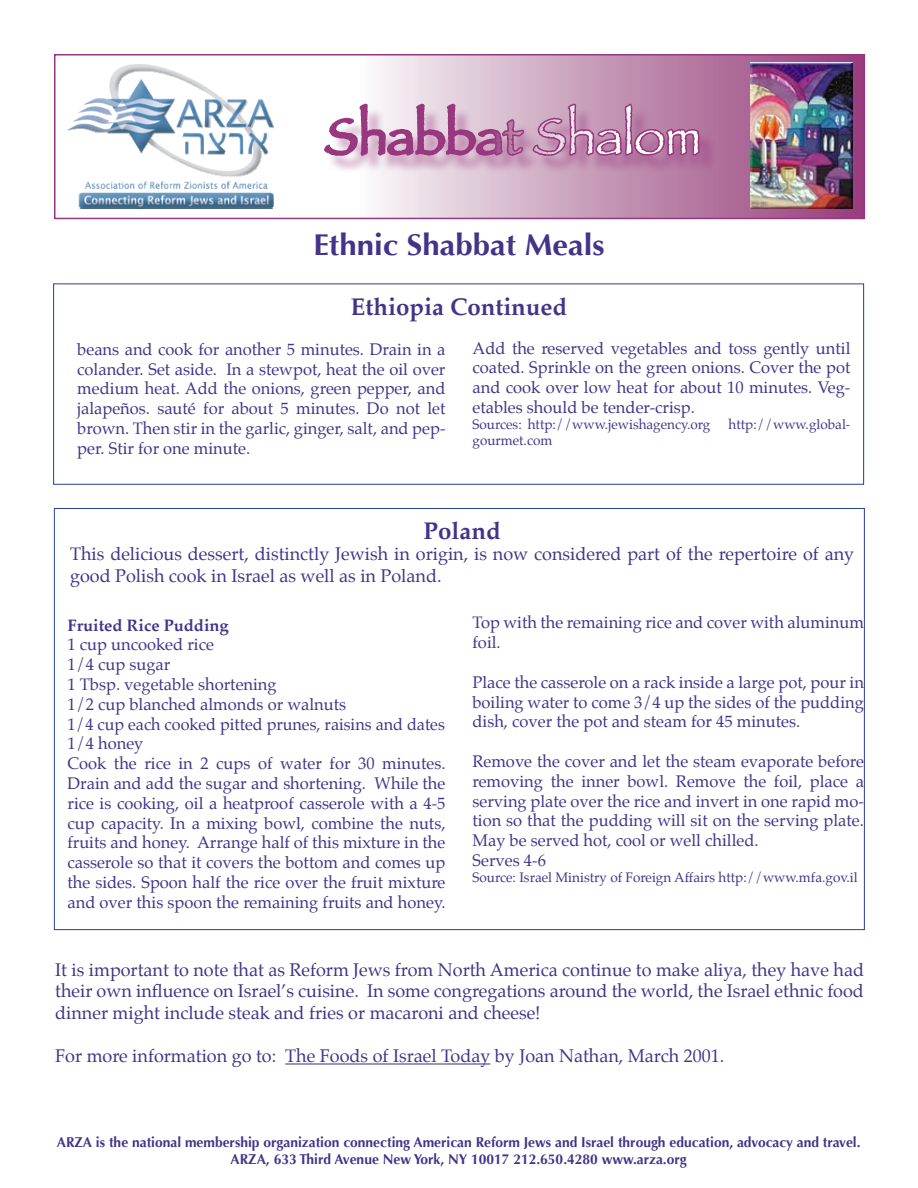
<style>
.page{position:relative;width:918px;height:1188px;background:#fff}
.page>*{position:absolute;margin:0;border:0;box-sizing:border-box;transform-origin:0 0}
.t1{font:51px "Papyrus";color:#fff}
.t2{font:700 30px "Optima";color:#443389;scale:1.04 1}
.t3{font:700 24px "Palatino";color:#443389}
.t4{font:18px/21.6px "Palatino";color:#443389;text-align:justify}
.t5{font:16.5px/19.8px "Palatino";color:#443389}
.t6{font:700 16.5px "Palatino";color:#443389}
.t7{font:700 14.25px/17.1px "Optima";color:#443389;text-align:center}
.t8{font:13.5px "Palatino";color:#443389}
</style>
<div class="page">
<hr style="left:285px;top:1063px;width:205px;height:2px;background:#443389">
<div style="left:53px;top:284px;width:811px;height:201px;border:1px solid #25408f"></div>
<svg style="left:79px;top:57px;width:783px;height:159px"></svg>
<div style="left:54px;top:54px;width:811px;height:165px;border:2px solid #97377d"></div>
<div style="left:749px;top:62px;width:105px;height:147px;background:#97377d;opacity:.75"></div>
<div style="left:67px;top:64px;width:207px;height:144px;background:#fff;opacity:.25"></div>
<div style="left:67px;top:68px;width:207px;height:140px;background:#000;opacity:.25"></div>
<div style="left:327px;top:106px;width:391px;height:67px;background:#97377d;opacity:.5"></div>
<svg style="left:322px;top:54px;width:380px;height:232px"></svg>
<h1 class="t1" style="left:325px;top:106px;width:377px">Shabbat Shalom</h1>
<h2 class="t2" style="left:313px;top:227px;width:282px">Ethnic Shabbat Meals</h2>
<h3 class="t3" style="left:351px;top:286px;width:218px">Ethiopia Continued</h3>
<p class="t5" style="left:77px;top:339px;width:370px;text-align:justify">beans and cook for another 5 minutes. Drain in a colander. Set aside. In a stewpot, heat the oil over medium heat. Add the onions, green pepper, and jalapeños. sauté for about 5 minutes. Do not let brown. Then stir in the garlic, ginger, salt, and pep&shy;per. Stir for one minute.</p>
<p class="t5" style="left:472px;top:338px;width:380px;text-align:justify">Add the reserved vegetables and toss gently until coated. Sprinkle on the green onions. Cover the pot and cook over low heat for about 10 minutes. Veg&shy;etables should be tender-crisp.</p>
<p class="t8" style="left:472px;top:413px;width:240px">Sources: http://www.jewishagency.org</p>
<p class="t8" style="left:729px;top:413px;width:123px">http://www.global-</p>
<p class="t8" style="left:472px;top:430px;width:81px">gourmet.com</p>
<h3 class="t3" style="left:424px;top:510px;width:79px">Poland</h3>
<p class="t4" style="left:70px;top:543px;width:786px">This delicious dessert, distinctly Jewish in origin, is now considered part of the repertoire of any good Polish cook in Israel as well as in Poland.</p>
<p class="t5" style="left:472px;top:613px;width:393px">Top with the remaining rice and cover with aluminum foil.</p>
<p class="t5" style="left:472px;top:672px;width:393px;text-align:justify">Place the casserole on a rack inside a large pot, pour in boiling water to come 3/4 up the sides of the pudding dish, cover the pot and steam for 45 minutes.</p>
<p class="t5" style="left:472px;top:751px;width:393px">Remove the cover and let the steam evaporate before removing the inner bowl. Remove the foil, place a serving plate over the rice and invert in one rapid mo&shy;tion so that the pudding will sit on the serving plate.<br>May be served hot, cool or well chilled.<br>Serves 4-6</p>
<p class="t8" style="left:472px;top:866px;width:387px">Source: Israel Ministry of Foreign Affairs http://www.mfa.gov.il</p>
<p class="t6" style="left:68px;top:611px;width:163px">Fruited Rice Pudding</p>
<p class="t5" style="left:68px;top:635px;width:380px">1 cup uncooked rice<br>1/4 cup sugar<br>1 Tbsp. vegetable shortening<br>1/2 cup blanched almonds or walnuts<br>1/4 cup each cooked pitted prunes, raisins and dates 1/4 honey<br>Cook the rice in 2 cups of water for 30 minutes.<br>Drain and add the sugar and shortening. While the rice is cooking, oil a heatproof casserole with a 4-5 cup capacity. In a mixing bowl, combine the nuts, fruits and honey. Arrange half of this mixture in the casserole so that it covers the bottom and comes up the sides. Spoon half the rice over the fruit mixture and over this spoon the remaining fruits and honey.</p>
<p class="t4" style="left:55px;top:959px;width:810px">It is important to note that as Reform Jews from North America continue to make aliya, they have had their own influence on Israel’s cuisine. In some congregations around the world, the Israel ethnic food dinner might include steak and fries or macaroni and cheese!</p>
<p class="t4" style="left:55px;top:1045px;width:671px">For more information go to: The Foods of Israel Today by Joan Nathan, March 2001.</p>
<p class="t7" style="left:57px;top:1134px;width:805px">ARZA is the national membership organization connecting American Reform Jews and Israel through education, advocacy and travel.<br>ARZA, 633 Third Avenue New York, NY 10017 212.650.4280 www.arza.org</p>
</div>
